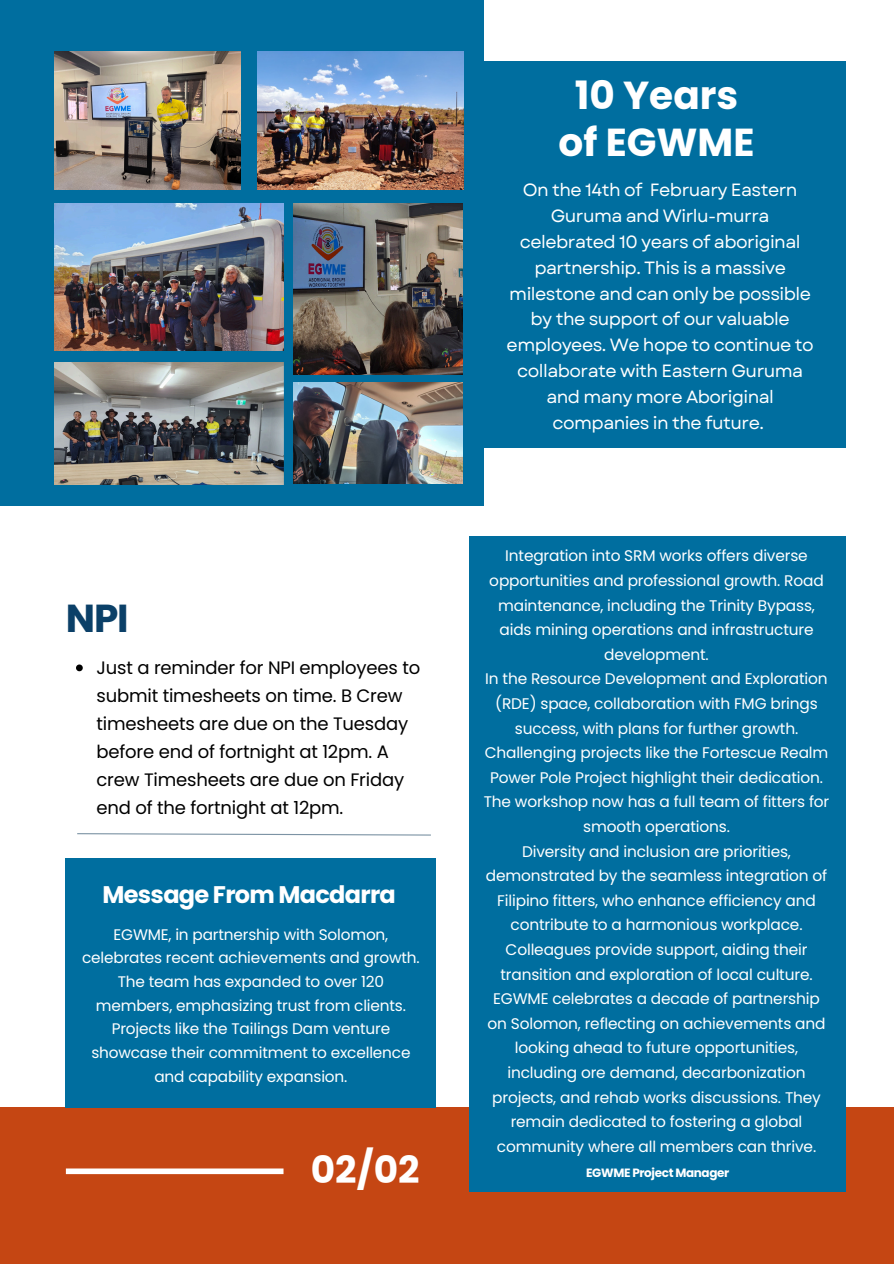
<style>
.page{position:relative;width:894px;height:1264px;background:#fff}
.page>*{position:absolute;margin:0;border:0;box-sizing:border-box;transform-origin:0 0}
.t1{font:700 39px/46.2px "Poppins";color:#fff;text-align:center}
.t2{font:700 39px "Poppins";color:#0b4068}
.t3{font:700 37.5px "Poppins";color:#fff}
.t4{font:700 24px "Poppins";letter-spacing:-.03em;color:#fff}
.t5{font:18px/28.2px "Poppins";letter-spacing:-.01em;color:#000}
.t6{font:17.7px/25.8px "Garet";letter-spacing:-.03em;color:#fff;text-align:center}
.t7{font:15.3px/24.6px "Poppins";letter-spacing:-.01em;color:#fff;text-align:center}
.t8{font:700 12px "Poppins";letter-spacing:-.03em;color:#fff}
</style>
<div class="page">
<div style="left:479px;top:61px;width:366px;height:386px;background:#006e9f"></div>
<div style="left:0;top:0;width:483px;height:505px;background:#006e9f"></div>
<div style="left:0;top:1107px;width:893px;height:156px;background:#c54613"></div>
<div style="left:468px;top:536px;width:377px;height:655px;background:#006e9f"></div>
<div style="left:66px;top:1168px;width:217px;height:6px;background:#fff"></div>
<svg style="left:77px;top:833px;width:354px;height:3px"></svg>
<img style="left:55px;top:203px;width:228px;height:147px">
<img style="left:293px;top:203px;width:169px;height:171px">
<img style="left:293px;top:382px;width:169px;height:101px">
<img style="left:55px;top:51px;width:185px;height:138px">
<img style="left:55px;top:362px;width:228px;height:122px">
<img style="left:257px;top:51px;width:206px;height:138px">
<div style="left:66px;top:857px;width:370px;height:250px;background:#006e9f"></div>
<svg style="left:76px;top:664px;width:7px;height:7px"></svg>
<p class="t2" style="left:66px;top:591px;width:64px">NPI</p>
<h2 class="t5" style="left:96px;top:653px;width:325px">Just a reminder for NPI employees to submit timesheets on time. B Crew timesheets are due on the Tuesday before end of fortnight at 12pm. A crew Timesheets are due on Friday end of the fortnight at 12pm.</h2>
<h4 class="t4" style="left:103px;top:877px;width:295px">Message From Macdarra</h4>
<p class="t7" style="left:82px;top:922px;width:339px;line-height:23.7px">EGWME, in partnership with Solomon, celebrates recent achievements and growth.<br>The team has expanded to over 120 members, emphasizing trust from clients.<br>Projects like the Tailings Dam venture showcase their commitment to excellence and capability expansion.</p>
<p class="t3" style="left:311px;top:1143px;width:110px">02/02</p>
<p class="t1" style="left:558px;top:73px;width:197px">10 Years of EGWME</p>
<p class="t6" style="left:506px;top:177px;width:308px">On the 14th of February Eastern<br>Guruma and Wirlu-murra celebrated 10 years of aboriginal partnership. This is a massive milestone and can only be possible by the support of our valuable employees. We hope to continue to collaborate with Eastern Guruma and many more Aboriginal companies in the future.</p>
<p class="t7" style="left:483px;top:544px;width:347px">Integration into SRM works offers diverse opportunities and professional growth. Road maintenance, including the Trinity Bypass, aids mining operations and infrastructure development.<br>In the Resource Development and Exploration (RDE) space, collaboration with FMG brings success, with plans for further growth.<br>Challenging projects like the Fortescue Realm Power Pole Project highlight their dedication.<br>The workshop now has a full team of fitters for smooth operations.<br>Diversity and inclusion are priorities, demonstrated by the seamless integration of Filipino fitters, who enhance efficiency and contribute to a harmonious workplace.<br>Colleagues provide support, aiding their transition and exploration of local culture.<br>EGWME celebrates a decade of partnership on Solomon, reflecting on achievements and looking ahead to future opportunities, including ore demand, decarbonization projects, and rehab works discussions. They remain dedicated to fostering a global community where all members can thrive.</p>
<h5 class="t8" style="left:586px;top:1164px;width:145px">EGWME Project Manager</h5>
</div>
